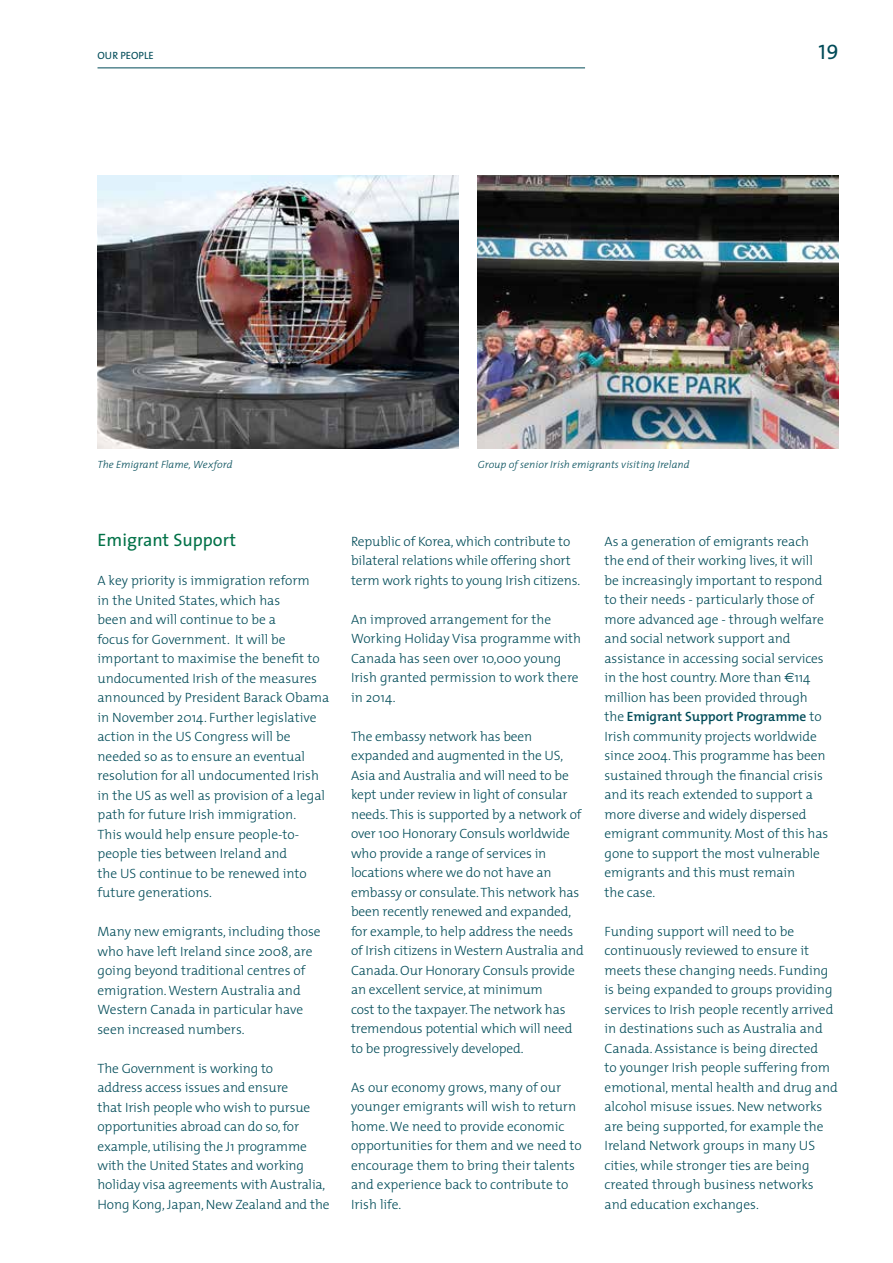
<style>
.page{position:relative;width:893px;height:1263px;background:#fff}
.page>*{position:absolute;margin:0;border:0;box-sizing:border-box;transform-origin:0 0}
.t1{font:21px "The Sans Caps";color:#004b58}
.t2{font:18px "The Sans";color:#007147}
.t3{font:300 13.5px/19.5px "The Mix";letter-spacing:-.005em;color:#004b58}
.t4{font:italic 300 10.5px "The Mix";color:#004b58}
.t5{font:10.5px "The Sans";color:#004b58}
.s1{font-family:"Euro Sans";font-weight:400}
.s2{font-weight:600}
</style>
<div class="page">
<hr style="left:98px;top:68px;width:487px;height:1px;background:#004b58">
<img style="left:98px;top:176px;width:360px;height:272px">
<img style="left:478px;top:176px;width:360px;height:272px">
<p class="t5" style="left:98px;top:46px;width:58px">OUR PEOPLE</p>
<h1 class="t1" style="left:818px;top:34px;width:22px">19</h1>
<p class="t4" style="left:98px;top:456px;width:137px">The Emigrant Flame, Wexford</p>
<p class="t4" style="left:478px;top:456px;width:213px">Group of senior Irish emigrants visiting Ireland</p>
<h2 class="t2" style="left:98px;top:525px;width:140px">Emigrant Support</h2>
<p class="t3" style="left:98px;top:570px;width:233px">A key priority is immigration reform<br>in the United States, which has<br>been and will continue to be a<br>focus for Government. It will be important to maximise the benefit to undocumented Irish of the measures announced by President Barack Obama in November 2014. Further legislative action in the US Congress will be needed so as to ensure an eventual resolution for all undocumented Irish in the US as well as provision of a legal path for future Irish immigration.<br>This would help ensure people-to&shy;people ties between Ireland and<br>the US continue to be renewed into future generations.</p>
<p class="t3" style="left:98px;top:921px;width:225px">Many new emigrants, including those who have left Ireland since 2008, are going beyond traditional centres of emigration. Western Australia and Western Canada in particular have seen increased numbers.</p>
<p class="t3" style="left:98px;top:1058px;width:234px">The Government is working to<br>address access issues and ensure<br>that Irish people who wish to pursue opportunities abroad can do so, for example, utilising the J1 programme with the United States and working holiday visa agreements with Australia, Hong Kong, Japan, New Zealand and the</p>
<p class="t3" style="left:351px;top:531px;width:231px">Republic of Korea, which contribute to bilateral relations while offering short term work rights to young Irish citizens.</p>
<p class="t3" style="left:351px;top:609px;width:232px">An improved arrangement for the<br>Working Holiday Visa programme with<br>Canada has seen over 10,000 young<br>Irish granted permission to work there in 2014.</p>
<p class="t3" style="left:351px;top:726px;width:234px">The embassy network has been expanded and augmented in the US, Asia and Australia and will need to be kept under review in light of consular needs. This is supported by a network of over 100 Honorary Consuls worldwide who provide a range of services in locations where we do not have an embassy or consulate. This network has been recently renewed and expanded, for example, to help address the needs of Irish citizens in Western Australia and Canada. Our Honorary Consuls provide an excellent service, at minimum<br>cost to the taxpayer. The network has tremendous potential which will need to be progressively developed.</p>
<p class="t3" style="left:351px;top:1077px;width:232px">As our economy grows, many of our younger emigrants will wish to return home. We need to provide economic opportunities for them and we need to encourage them to bring their talents and experience back to contribute to<br>Irish life.</p>
<p class="t3" style="left:605px;top:531px;width:225px">As a generation of emigrants reach the end of their working lives, it will be increasingly important to respond to their needs - particularly those of more advanced age - through welfare and social network support and assistance in accessing social services in the host country. More than <span class="s1">€</span>114 million has been provided through the <span class="s2">Emigrant Support Programme</span> to Irish community projects worldwide since 2004. This programme has been sustained through the financial crisis and its reach extended to support a more diverse and widely dispersed emigrant community. Most of this has gone to support the most vulnerable emigrants and this must remain<br>the case.</p>
<p class="t3" style="left:605px;top:921px;width:235px">Funding support will need to be continuously reviewed to ensure it meets these changing needs. Funding is being expanded to groups providing services to Irish people recently arrived in destinations such as Australia and Canada. Assistance is being directed<br>to younger Irish people suffering from emotional, mental health and drug and alcohol misuse issues. New networks are being supported, for example the Ireland Network groups in many US cities, while stronger ties are being created through business networks and education exchanges.</p>
</div>
